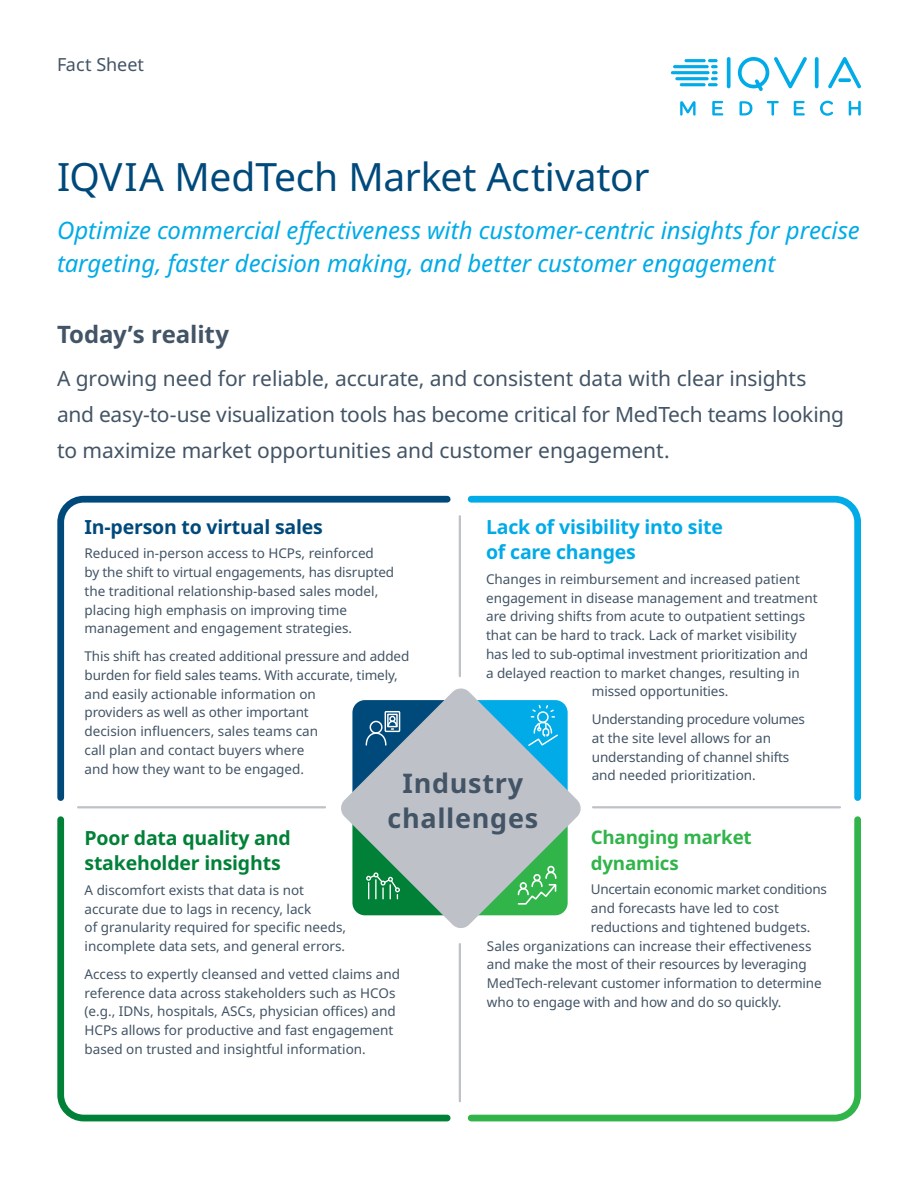
<style>
.page{position:relative;width:918px;height:1188px;background:#fff}
.page>*{position:absolute;margin:0;border:0;box-sizing:border-box;transform-origin:0 0}
.t1{font:39px "Noto Sans";letter-spacing:-.005em;color:#00497b}
.t2{font:700 27px/34.5px "Noto Sans";letter-spacing:.025em;color:#425465;text-align:center}
.t3{font:italic 24px/33px "Noto Sans";letter-spacing:-.005em;color:#00abe7}
.t4{font:700 24px "Noto Sans";letter-spacing:-.005em;color:#425465}
.t5{font:21px/36px "Noto Sans";letter-spacing:-.005em;color:#425465}
.t6{font:700 19.5px/25.5px "Noto Sans";letter-spacing:-.01em;color:#00abe7}
.t7{font:700 19.5px/25.5px "Noto Sans";letter-spacing:-.01em;color:#018138}
.t8{font:700 19.5px "Noto Sans";letter-spacing:-.01em;color:#00497b}
.t9{font:700 18.75px/25.5px "Noto Sans";letter-spacing:-.01em;color:#31b44a}
.t10{font:18px "Noto Sans";color:#425465}
.t11{font:13.5px/18.8px "Noto Sans";color:#425465}
.t12{font:13.5px "Noto Sans";letter-spacing:-.02em;color:#425465}
</style>
<div class="page">
<svg style="left:727px;top:57px;width:4px;height:31px"></svg>
<svg style="left:815px;top:57px;width:4px;height:31px"></svg>
<svg style="left:737px;top:57px;width:70px;height:34px"></svg>
<svg style="left:828px;top:57px;width:33px;height:32px"></svg>
<hr style="left:680px;top:83px;width:26px;height:3px;background:#00abe7;border-radius:2px">
<svg style="left:708px;top:59px;width:10px;height:27px"></svg>
<hr style="left:675px;top:77px;width:34px;height:3px;background:#00abe7;border-radius:2px">
<hr style="left:671px;top:71px;width:39px;height:3px;background:#00abe7;border-radius:2px">
<hr style="left:673px;top:65px;width:36px;height:3px;background:#00abe7;border-radius:2px">
<hr style="left:685px;top:59px;width:21px;height:3px;background:#00abe7;border-radius:2px">
<svg style="left:767px;top:101px;width:12px;height:15px"></svg>
<svg style="left:794px;top:101px;width:11px;height:14px"></svg>
<svg style="left:820px;top:101px;width:13px;height:15px"></svg>
<svg style="left:849px;top:101px;width:12px;height:15px"></svg>
<svg style="left:712px;top:101px;width:11px;height:14px"></svg>
<svg style="left:680px;top:101px;width:16px;height:15px"></svg>
<svg style="left:740px;top:101px;width:12px;height:14px"></svg>
<div style="left:341px;top:688px;width:240px;height:240px;background:#bfc1c8"></div>
<svg style="left:57px;top:496px;width:397px;height:308px"></svg>
<svg style="left:464px;top:496px;width:397px;height:308px"></svg>
<svg style="left:57px;top:813px;width:397px;height:309px"></svg>
<svg style="left:464px;top:813px;width:397px;height:309px"></svg>
<hr style="left:78px;top:806px;width:247px;height:2px;background:#bfc1c8">
<hr style="left:593px;top:806px;width:247px;height:2px;background:#bfc1c8">
<hr style="left:459px;top:944px;width:2px;height:157px;background:#bfc1c8">
<hr style="left:459px;top:516px;width:2px;height:160px;background:#bfc1c8">
<svg style="left:527px;top:704px;width:32px;height:43px"></svg>
<div style="left:537px;top:711px;width:12px;height:12px;border:1px solid #fff;border-radius:50%"></div>
<div style="left:389px;top:716px;width:7px;height:6px;border:1px solid #fff;border-radius:50%"></div>
<div style="left:385px;top:711px;width:15px;height:21px;border:1px solid #fff"></div>
<div style="left:387px;top:714px;width:11px;height:13px;border:1px solid #fff"></div>
<svg style="left:365px;top:720px;width:33px;height:26px"></svg>
<svg style="left:366px;top:872px;width:34px;height:27px"></svg>
<div style="left:547px;top:866px;width:8px;height:7px;border:2px solid #fff;border-radius:50%"></div>
<svg style="left:517px;top:871px;width:40px;height:34px"></svg>
<h3 class="t10" style="left:57px;top:52px;width:89px">Fact Sheet</h3>
<h1 class="t1" style="left:57px;top:149px;width:594px">IQVIA MedTech Market Activator</h1>
<h3 class="t3" style="left:57px;top:214px;width:804px">Optimize commercial effectiveness with customer-centric insights for precise targeting, faster decision making, and better customer engagement</h3>
<h3 class="t4" style="left:57px;top:317px;width:174px">Today’s reality</h3>
<h3 class="t5" style="left:57px;top:360px;width:789px">A growing need for reliable, accurate, and consistent data with clear insights and easy-to-use visualization tools has become critical for MedTech teams looking to maximize market opportunities and customer engagement.</h3>
<h3 class="t6" style="left:486px;top:514px;width:238px">Lack of visibility into site of care changes</h3>
<p class="t11" style="left:486px;top:570px;width:315px">Changes in reimbursement and increased patient</p>
<p class="t11" style="left:486px;top:589px;width:333px">engagement in disease management and treatment</p>
<p class="t11" style="left:486px;top:607px;width:321px">are driving shifts from acute to outpatient settings</p>
<p class="t11" style="left:486px;top:626px;width:312px">that can be hard to track. Lack of market visibility</p>
<p class="t11" style="left:486px;top:645px;width:324px">has led to sub-optimal investment prioritization and</p>
<p class="t11" style="left:486px;top:664px;width:315px">a delayed reaction to market changes, resulting in</p>
<p class="t11" style="left:592px;top:682px;width:138px">missed opportunities.</p>
<p class="t11" style="left:592px;top:710px;width:215px">Understanding procedure volumes at the site level allows for an understanding of channel shifts and needed prioritization.</p>
<h3 class="t8" style="left:85px;top:513px;width:240px">In-person to virtual sales</h3>
<p class="t11" style="left:85px;top:544px;width:311px">Reduced in-person access to HCPs, reinforced<br>by the shift to virtual engagements, has disrupted the traditional relationship-based sales model, placing high emphasis on improving time management and engagement strategies.</p>
<p class="t11" style="left:85px;top:647px;width:326px">This shift has created additional pressure and added burden for field sales teams. With accurate, timely, and easily actionable information on<br>providers as well as other important<br>decision influencers, sales teams can<br>call plan and contact buyers where<br>and how they want to be engaged.</p>
<h2 class="t2" style="left:387px;top:767px;width:152px">Industry challenges</h2>
<h3 class="t7" style="left:85px;top:825px;width:208px">Poor data quality and stakeholder insights</h3>
<p class="t11" style="left:85px;top:881px;width:263px">A discomfort exists that data is not accurate due to lags in recency, lack<br>of granularity required for specific needs, incomplete data sets, and general errors.</p>
<p class="t11" style="left:85px;top:965px;width:317px">Access to expertly cleansed and vetted claims and reference data across stakeholders such as HCOs (e.g., IDNs, hospitals, ASCs, physician offices) and HCPs allows for productive and fast engagement based on trusted and insightful information.</p>
<h3 class="t9" style="left:591px;top:825px;width:163px">Changing market dynamics</h3>
<p class="t12" style="left:591px;top:880px;width:238px">Uncertain economic market conditions</p>
<p class="t11" style="left:591px;top:899px;width:190px">and forecasts have led to cost</p>
<p class="t11" style="left:591px;top:918px;width:221px">reductions and tightened budgets.</p>
<p class="t11" style="left:487px;top:937px;width:326px">Sales organizations can increase their effectiveness</p>
<p class="t11" style="left:487px;top:955px;width:321px">and make the most of their resources by leveraging</p>
<p class="t11" style="left:487px;top:974px;width:336px">MedTech-relevant customer information to determine</p>
<p class="t11" style="left:487px;top:993px;width:296px">who to engage with and how and do so quickly.</p>
</div>
